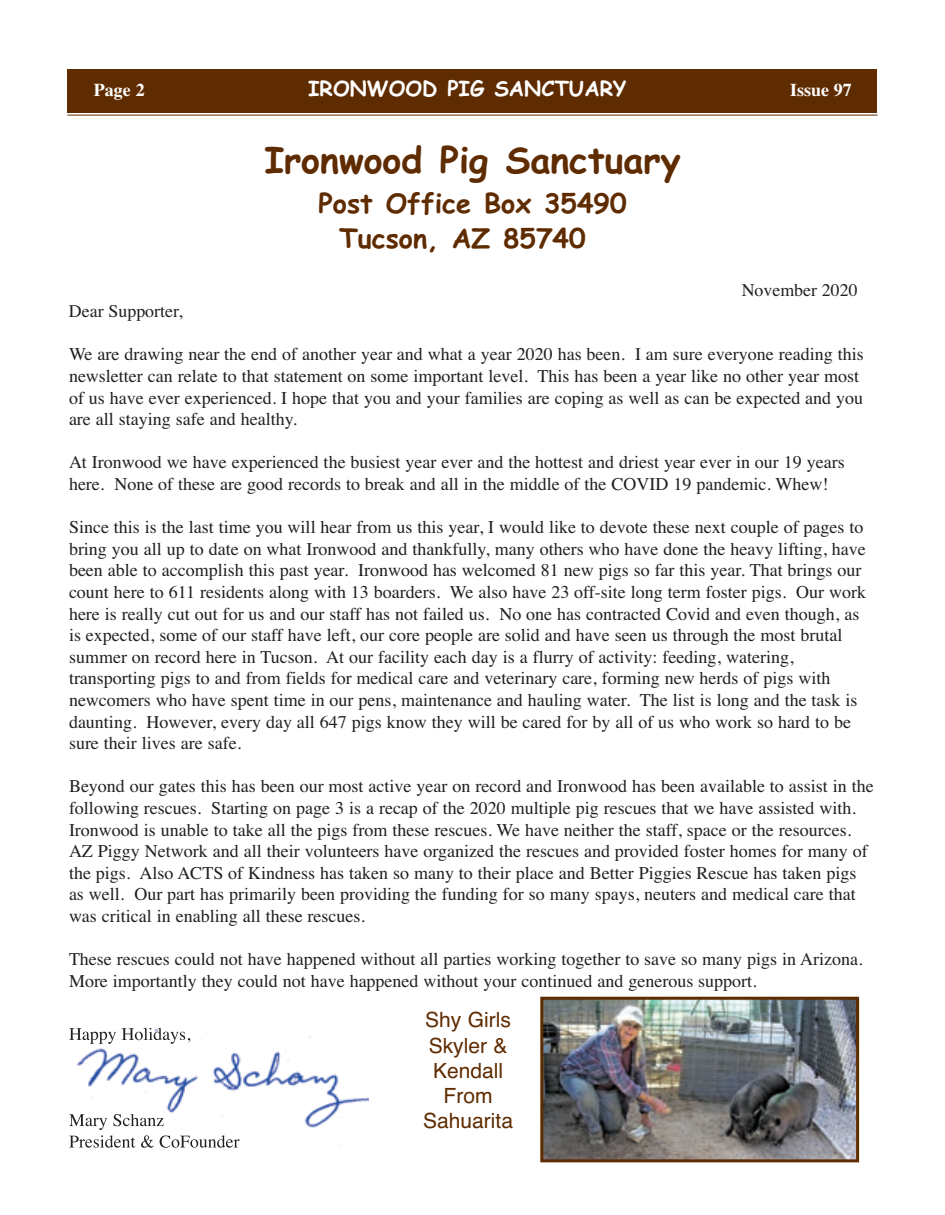
<style>
.page{position:relative;width:945px;height:1215px;background:#fff}
.page>*{position:absolute;margin:0;border:0;box-sizing:border-box;transform-origin:0 0}
.t1{font:700 36px "Comic Sans MS";color:#5f2b00}
.t2{font:700 27px/34.8px "Comic Sans MS";color:#5f2b00}
.t3{font:21px/25.2px "Helvetica";color:#5f2b00;text-align:center}
.t4{font:700 21px "Comic Sans MS";color:#fff}
.t5{font:18px/21.6px "Times";color:#231f20}
.t6{font:700 18px "Times";color:#fff}
.t7{font:17.85px "Times";color:#231f20}
</style>
<div class="page">
<div style="left:68px;top:69px;width:810px;height:43px;background:#5f2b00"></div>
<hr style="left:68px;top:115px;width:810px;height:1px;background:#5f2b00">
<img style="left:76px;top:1036px;width:293px;height:92px">
<img style="left:69px;top:1030px;width:121px;height:14px">
<img style="left:69px;top:1114px;width:95px;height:16px">
<img style="left:69px;top:1135px;width:171px;height:13px">
<img style="left:544px;top:1001px;width:311px;height:157px">
<div style="left:540px;top:997px;width:319px;height:165px;border:3px solid #5f2b00"></div>
<p class="t6" style="left:94px;top:84px;width:52px">Page 2</p>
<p class="t4" style="left:308px;top:80px;width:320px">IRONWOOD PIG SANCTUARY</p>
<p class="t6" style="left:790px;top:84px;width:63px">Issue 97</p>
<h1 class="t1" style="left:264px;top:145px;width:418px">Ironwood Pig Sanctuary</h1>
<h2 class="t2" style="left:339px;top:189px;width:289px;text-indent:-21px">Post Office Box 35490<br>Tucson, AZ 85740</h2>
<p class="t7" style="left:742px;top:283px;width:117px">November 2020</p>
<p class="t7" style="left:69px;top:305px;width:115px">Dear Supporter,</p>
<p class="t5" style="left:69px;top:345px;width:796px">We are drawing near the end of another year and what a year 2020 has been. I am sure everyone reading this newsletter can relate to that statement on some important level. This has been a year like no other year most of us have ever experienced. I hope that you and your families are coping as well as can be expected and you are all staying safe and healthy.</p>
<p class="t5" style="left:69px;top:453px;width:777px">At Ironwood we have experienced the busiest year ever and the hottest and driest year ever in our 19 years here. None of these are good records to break and all in the middle of the COVID 19 pandemic. Whew!</p>
<p class="t5" style="left:69px;top:518px;width:799px">Since this is the last time you will hear from us this year, I would like to devote these next couple of pages to bring you all up to date on what Ironwood and thankfully, many others who have done the heavy lifting, have been able to accomplish this past year. Ironwood has welcomed 81 new pigs so far this year. That brings our count here to 611 residents along with 13 boarders. We also have 23 off-site long term foster pigs. Our work here is really cut out for us and our staff has not failed us. No one has contracted Covid and even though, as is expected, some of our staff have left, our core people are solid and have seen us through the most brutal summer on record here in Tucson. At our facility each day is a flurry of activity: feeding, watering, transporting pigs to and from fields for medical care and veterinary care, forming new herds of pigs with newcomers who have spent time in our pens, maintenance and hauling water. The list is long and the task is daunting. However, every day all 647 pigs know they will be cared for by all of us who work so hard to be sure their lives are safe.</p>
<p class="t5" style="left:69px;top:777px;width:806px">Beyond our gates this has been our most active year on record and Ironwood has been available to assist in the following rescues. Starting on page 3 is a recap of the 2020 multiple pig rescues that we have assisted with.<br>Ironwood is unable to take all the pigs from these rescues. We have neither the staff, space or the resources.<br>AZ Piggy Network and all their volunteers have organized the rescues and provided foster homes for many of the pigs. Also ACTS of Kindness has taken so many to their place and Better Piggies Rescue has taken pigs as well. Our part has primarily been providing the funding for so many spays, neuters and medical care that was critical in enabling all these rescues.</p>
<p class="t5" style="left:69px;top:950px;width:795px">These rescues could not have happened without all parties working together to save so many pigs in Arizona.<br>More importantly they could not have happened without your continued and generous support.</p>
<p class="t3" style="left:423px;top:1009px;width:91px">Shy Girls<br>Skyler &amp;<br>Kendall<br>From<br>Sahuarita</p>
</div>
